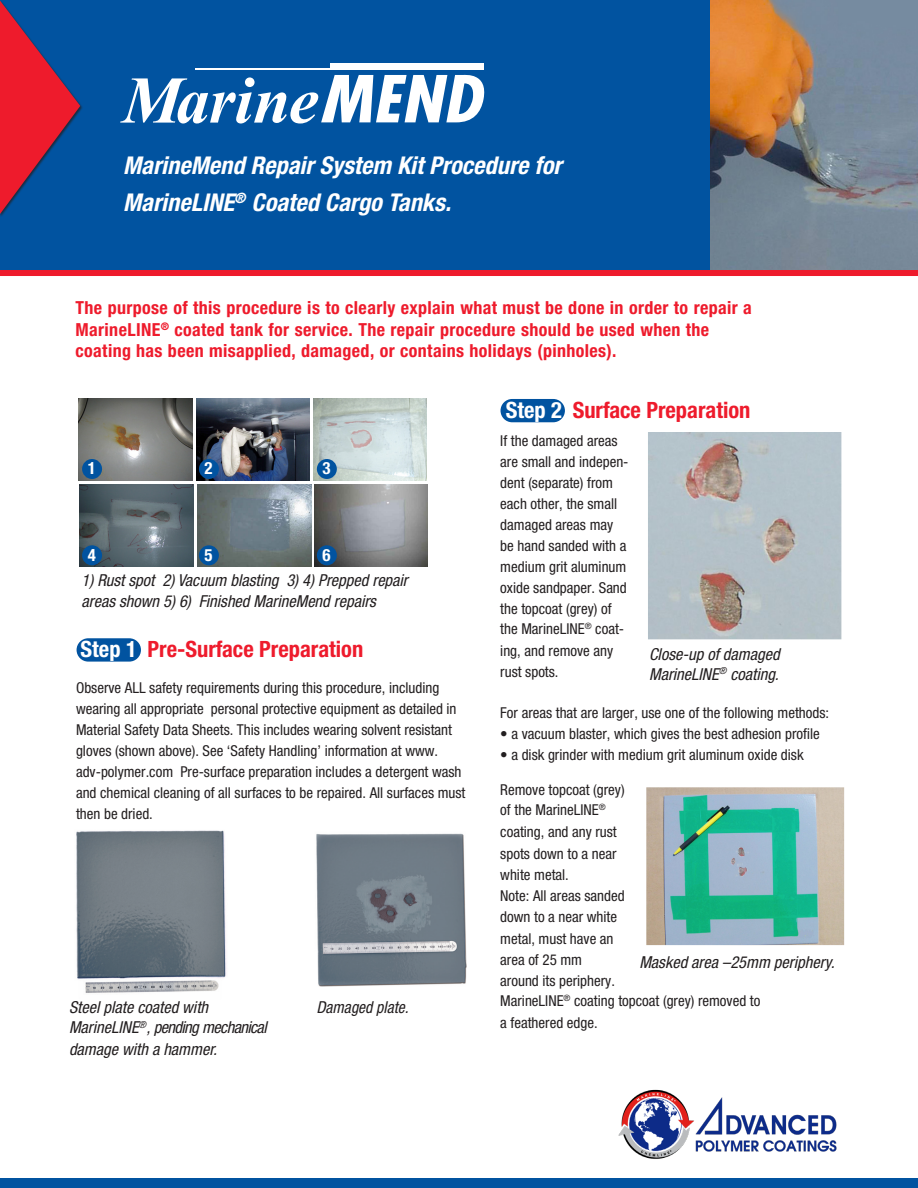
<style>
.page{position:relative;width:918px;height:1188px;background:#fff}
.page>*{position:absolute;margin:0;border:0;box-sizing:border-box;transform-origin:0 0}
.t1{font:italic 700 condensed 24.45px/36.9px "Helvetica Neue LT Std";color:#fff}
.t2{font:700 condensed 22.5px "Helvetica Neue LT Std";color:#ee1b2c}
.red_subheads{font:700 condensed 18px/21.6px "Helvetica Neue LT Std";letter-spacing:.02em;color:#ee1b2c}
.t3{font:700 condensed 16.8px "Helvetica Neue LT Std";color:#fff}
.mend_captions{font:italic condensed 16.5px/20px "Helvetica Neue LT Std";color:#231f20}
.Smaller_Mend_Body{font:condensed 15px/21px "Helvetica Neue LT Std";color:#231f20}
.s1{color:#fff}
</style>
<div class="page">
<div style="left:0;top:0;width:918px;height:271px;background:#0153a0"></div>
<svg style="left:0;top:1px;width:80px;height:213px"></svg>
<img style="left:711px;top:0;width:207px;height:270px">
<div style="left:0;top:1179px;width:918px;height:9px;background:#0153a0"></div>
<div style="left:196px;top:68px;width:288px;height:2px;border:1px solid #fff"></div>
<div style="left:330px;top:63px;width:154px;height:6px;background:#fff"></div>
<svg style="left:120px;top:74px;width:365px;height:50px"></svg>
<div style="left:501px;top:399px;width:64px;height:23px;background:#0153a0;border-radius:12px"></div>
<img style="left:76px;top:830px;width:151px;height:163px">
<img style="left:316px;top:833px;width:151px;height:154px">
<img style="left:648px;top:432px;width:193px;height:207px">
<img style="left:646px;top:787px;width:198px;height:158px">
<div style="left:77px;top:638px;width:64px;height:24px;background:#0153a0;border-radius:12px"></div>
<div style="left:0;top:270px;width:918px;height:6px;background:#ee1b2c"></div>
<img style="left:79px;top:398px;width:113px;height:83px">
<img style="left:313px;top:398px;width:114px;height:83px">
<img style="left:198px;top:485px;width:113px;height:82px">
<img style="left:196px;top:398px;width:114px;height:83px">
<img style="left:80px;top:485px;width:113px;height:82px">
<img style="left:314px;top:485px;width:114px;height:82px">
<div style="left:82px;top:459px;width:20px;height:20px;background:#0153a0;border-radius:50%"></div>
<div style="left:82px;top:545px;width:20px;height:20px;background:#0153a0;border-radius:50%"></div>
<div style="left:199px;top:459px;width:20px;height:20px;background:#0153a0;border-radius:50%"></div>
<div style="left:199px;top:545px;width:20px;height:20px;background:#0153a0;border-radius:50%"></div>
<div style="left:317px;top:459px;width:20px;height:20px;background:#0153a0;border-radius:50%"></div>
<div style="left:317px;top:545px;width:20px;height:20px;background:#0153a0;border-radius:50%"></div>
<img style="left:618px;top:1089px;width:219px;height:70px">
<p class="t1" style="left:123px;top:148px;width:440px">MarineMend Repair System Kit Procedure for<br>MarineLINE<sup>®</sup> Coated Cargo Tanks.</p>
<p class="red_subheads" style="left:76px;top:297px;width:678px">The purpose of this procedure is to clearly explain what must be done in order to repair a<br>MarineLINE<sup>®</sup> coated tank for service. The repair procedure should be used when the coating has been misapplied, damaged, or contains holidays (pinholes).</p>
<p class="t3" style="left:88px;top:458px;width:10px">1</p>
<p class="t3" style="left:88px;top:544px;width:10px">4</p>
<p class="t3" style="left:205px;top:458px;width:10px">2</p>
<p class="t3" style="left:205px;top:544px;width:10px">5</p>
<p class="t3" style="left:323px;top:458px;width:10px">3</p>
<p class="t3" style="left:323px;top:544px;width:10px">6</p>
<p class="mend_captions" style="left:82px;top:570px;width:328px;line-height:21px">1) Rust spot 2) Vacuum blasting 3) 4) Prepped repair areas shown 5) 6) Finished MarineMend repairs</p>
<p class="t2" style="left:81px;top:636px;width:284px"><span class="s1">Step 1</span> Pre-Surface Preparation</p>
<p class="Smaller_Mend_Body" style="left:76px;top:677px;width:391px">Observe ALL safety requirements during this procedure, including wearing all appropriate personal protective equipment as detailed in Material Safety Data Sheets. This includes wearing solvent resistant gloves (shown above). See ‘Safety Handling’ information at www. adv-polymer.com Pre-surface preparation includes a detergent wash and chemical cleaning of all surfaces to be repaired. All surfaces must then be dried.</p>
<p class="mend_captions" style="left:69px;top:998px;width:199px">Steel plate coated with<br>MarineLINE<sup>®</sup>, pending mechanical</p>
<p class="mend_captions" style="left:69px;top:1040px;width:150px">damage with a hammer.</p>
<p class="mend_captions" style="left:316px;top:998px;width:94px">Damaged plate.</p>
<p class="t2" style="left:506px;top:397px;width:246px"><span class="s1">Step 2</span> Surface Preparation</p>
<p class="Smaller_Mend_Body" style="left:500px;top:430px;width:130px">If the damaged areas are small and indepen&shy;dent (separate) from each other, the small damaged areas may be hand sanded with a medium grit aluminum oxide sandpaper. Sand the topcoat (grey) of the MarineLINE<sup>®</sup> coat-</p>
<p class="Smaller_Mend_Body" style="left:500px;top:640px;width:114px">ing, and remove any rust spots.</p>
<p class="Smaller_Mend_Body" style="left:500px;top:702px;width:330px">For areas that are larger, use one of the following methods:</p>
<p class="Smaller_Mend_Body" style="left:500px;top:723px;width:321px">• a vacuum blaster, which gives the best adhesion profile</p>
<p class="Smaller_Mend_Body" style="left:500px;top:744px;width:305px">• a disk grinder with medium grit aluminum oxide disk</p>
<p class="Smaller_Mend_Body" style="left:500px;top:779px;width:126px;line-height:20.1px">Remove topcoat (grey) of the MarineLINE<sup>®</sup></p>
<p class="Smaller_Mend_Body" style="left:500px;top:821px;width:262px">coating, and any rust<br>spots down to a near<br>white metal.<br>Note: All areas sanded<br>down to a near white<br>metal, must have an<br>area of 25 mm<br>around its periphery.<br>MarineLINE<sup>®</sup> coating topcoat (grey) removed to</p>
<p class="Smaller_Mend_Body" style="left:500px;top:1012px;width:99px">a feathered edge.</p>
<p class="mend_captions" style="left:649px;top:644px;width:132px">Close-up of damaged<br>MarineLINE<sup>®</sup> coating.</p>
<p class="mend_captions" style="left:639px;top:952px;width:197px">Masked area –25mm periphery.</p>
</div>
